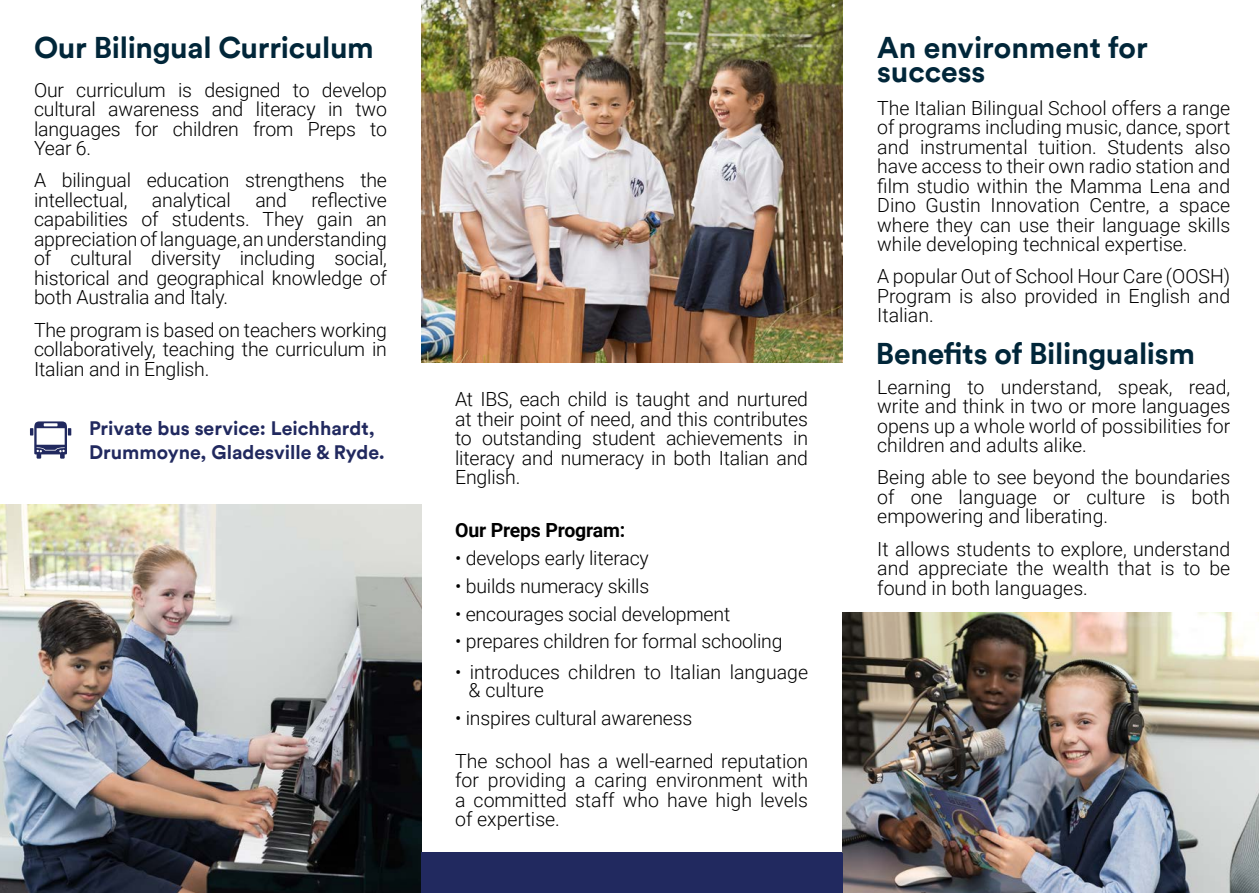
<style>
.page{position:relative;width:1259px;height:893px;background:#fff}
.page>*{position:absolute;margin:0;border:0;box-sizing:border-box;transform-origin:0 0}
.t1{font:700 30px/24px "Circular";letter-spacing:-.01em;color:#012639}
.t2{font:300 19.5px/19.5px "Roboto";letter-spacing:-.01em;color:#000;text-align:justify}
.t3{font:700 19.5px/23.4px "Circular";color:#21295f}
.t4{font:700 19.5px "Roboto";letter-spacing:-.01em;color:#000}
</style>
<div class="page">
<img style="left:0;top:504px;width:421px;height:389px">
<svg style="left:30px;top:421px;width:41px;height:38px"></svg>
<img style="left:421px;top:0;width:421px;height:363px">
<img style="left:842px;top:612px;width:417px;height:281px">
<div style="left:421px;top:853px;width:421px;height:40px;background:#21295f"></div>
<h1 class="t1" style="left:34px;top:35px;width:341px">Our Bilingual Curriculum</h1>
<p class="t2" style="left:34px;top:79px;width:354px">Our curriculum is designed to develop cultural awareness and literacy in two languages for children from Preps to Year 6.</p>
<p class="t2" style="left:34px;top:170px;width:354px">A bilingual education strengthens the intellectual,</p>
<p class="t2" style="left:34px;top:189px;width:354px;text-indent:277px">reflective capabilities of students. They gain an appreciation of language, an understanding of cultural diversity including social, historical and geographical knowledge of both Australia and Italy.</p>
<p class="t2" style="left:34px;top:319px;width:354px">The program is based on teachers working collaboratively, teaching the curriculum in Italian and in English.</p>
<p class="t2" style="left:152px;top:189px;width:80px">analytical</p>
<p class="t2" style="left:255px;top:189px;width:33px">and</p>
<p class="t3" style="left:89px;top:416px;width:297px">Private bus service: Leichhardt,<br>Drummoyne, Gladesville &amp; Ryde.</p>
<p class="t2" style="left:455px;top:389px;width:354px">At IBS, each child is taught and nurtured at their point of need, and this contributes to outstanding student achievements in literacy and numeracy in both Italian and English.</p>
<p class="t4" style="left:455px;top:517px;width:172px">Our Preps Program:</p>
<p class="t2" style="left:455px;top:548px;width:195px">• develops early literacy</p>
<p class="t2" style="left:455px;top:575px;width:196px">• builds numeracy skills</p>
<p class="t2" style="left:455px;top:603px;width:277px">• encourages social development</p>
<p class="t2" style="left:455px;top:631px;width:329px">• prepares children for formal schooling</p>
<p class="t2" style="left:468px;top:662px;width:341px;line-height:18px;text-indent:-13px">• introduces children to Italian language &amp; culture</p>
<p class="t2" style="left:455px;top:708px;width:239px">• inspires cultural awareness</p>
<p class="t2" style="left:455px;top:750px;width:354px">The school has a well-earned reputation for providing a caring environment with a committed staff who have high levels of expertise.</p>
<h1 class="t1" style="left:877px;top:35px;width:272px">An environment for success</h1>
<p class="t2" style="left:877px;top:97px;width:354px">The Italian Bilingual School offers a range of programs including music, dance, sport and instrumental tuition. Students also have access to their own radio station and film studio within the Mamma Lena and Dino Gustin Innovation Centre, a space where they can use their language skills while developing technical expertise.</p>
<p class="t2" style="left:877px;top:266px;width:354px">A popular Out of School Hour Care (OOSH)<br>Program is also provided in English and Italian.</p>
<h1 class="t1" style="left:876px;top:341px;width:320px">Benefits of Bilingualism</h1>
<p class="t2" style="left:877px;top:376px;width:354px">Learning to understand, speak, read, write and think in two or more languages opens up a whole world of possibilities for children and adults alike.</p>
<p class="t2" style="left:877px;top:467px;width:354px">Being able to see beyond the boundaries of one language or culture is both empowering and liberating.</p>
<p class="t2" style="left:877px;top:538px;width:354px">It allows students to explore, understand and appreciate the wealth that is to be found in both languages.</p>
</div>
